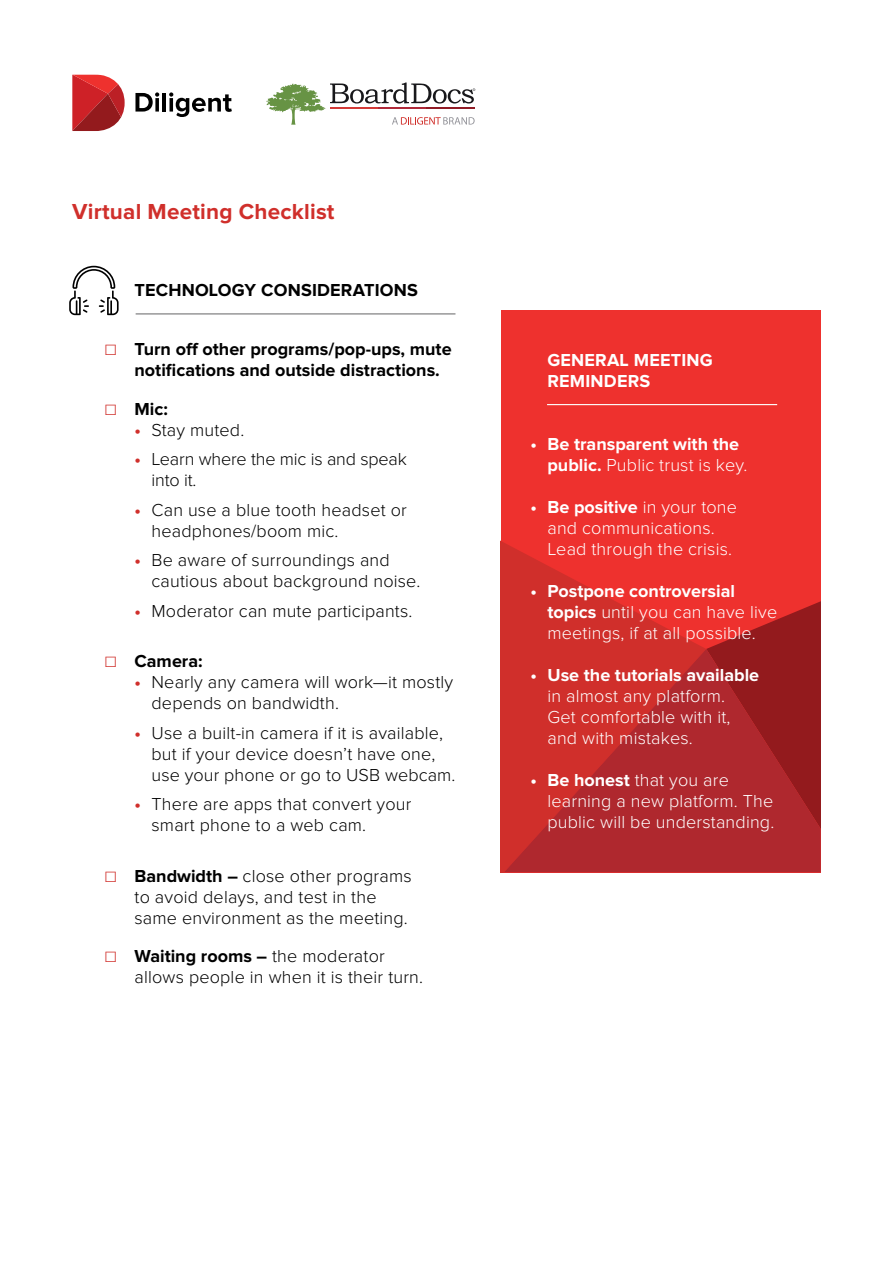
<style>
.page{position:relative;width:893px;height:1263px;background:#fff}
.page>*{position:absolute;margin:0;border:0;box-sizing:border-box;transform-origin:0 0}
.t1{font:700 22.5px "Proxima Nova";letter-spacing:.01em;color:#d02f2b}
.t2{font:300 18px/21px "Proxima Nova";letter-spacing:.01em;color:#000}
.t3{font:300 18px/21px "Proxima Nova";letter-spacing:.01em;color:#fff}
.t4{font:700 18px/21px "Proxima Nova";color:#000}
.t5{font:700 18px/21px "Proxima Nova";color:#fff}
.t6{font:300 18px/21px "Proxima Nova";letter-spacing:-.01em;color:#000}
.s1{font-weight:300;color:#d02f2b}
.s2{font-weight:700;color:#d02f2b}
.s3{color:#d02f2b}
.s4{font-weight:700}
.s5{font-weight:300}
</style>
<div class="page">
<div style="left:501px;top:310px;width:320px;height:562px;background:#ee312e"></div>
<svg style="left:706px;top:601px;width:115px;height:48px"></svg>
<svg style="left:501px;top:405px;width:205px;height:467px"></svg>
<svg style="left:504px;top:649px;width:317px;height:223px;background:#b5282a"></svg>
<svg style="left:72px;top:74px;width:53px;height:57px;background:#c54043"></svg>
<svg style="left:135px;top:92px;width:24px;height:20px"></svg>
<svg style="left:155px;top:98px;width:4px;height:14px"></svg>
<hr style="left:162px;top:93px;width:4px;height:19px;background:#000">
<svg style="left:169px;top:92px;width:63px;height:25px"></svg>
<svg style="left:266px;top:82px;width:209px;height:43px"></svg>
<hr style="left:547px;top:404px;width:230px;height:1px;background:#fff">
<hr style="left:136px;top:314px;width:319px;height:1px;background:#636466">
<svg style="left:69px;top:266px;width:50px;height:49px"></svg>
<p class="t1" style="left:72px;top:199px;width:264px">Virtual Meeting Checklist</p>
<p class="t4" style="left:134px;top:280px;width:285px">TECHNOLOGY CONSIDERATIONS</p>
<p class="t4" style="left:134px;top:339px;width:319px;text-indent:-30px"><span class="s1">☐</span> Turn off other programs/pop-ups, mute notifications and outside distractions.</p>
<p class="t4" style="left:105px;top:398px;width:65px"><span class="s1">☐</span> Mic:</p>
<p class="t2" style="left:134px;top:419px;width:111px"><span class="s2">•</span> Stay muted.</p>
<p class="t6" style="left:151px;top:449px;width:257px;text-indent:-17px"><span class="s2">•</span> Learn where the mic is and speak into it.</p>
<p class="t2" style="left:151px;top:499px;width:257px;text-indent:-17px"><span class="s2">•</span> Can use a blue tooth headset or headphones/boom mic.</p>
<p class="t2" style="left:151px;top:550px;width:270px;text-indent:-17px"><span class="s2">•</span> Be aware of surroundings and cautious about background noise.</p>
<p class="t2" style="left:134px;top:600px;width:279px"><span class="s2">•</span> Moderator can mute participants.</p>
<p class="t4" style="left:105px;top:651px;width:99px"><span class="s1">☐</span> Camera:</p>
<p class="t2" style="left:152px;top:672px;width:303px;text-indent:-17px"><span class="s2">•</span> Nearly any camera will work—it mostly depends on bandwidth.</p>
<p class="t2" style="left:152px;top:722px;width:305px;text-indent:-17px"><span class="s2">•</span> Use a built-in camera if it is available, but if your device doesn’t have one, use your phone or go to USB webcam.</p>
<p class="t2" style="left:152px;top:794px;width:261px;text-indent:-17px"><span class="s2">•</span> There are apps that convert your smart phone to a web cam.</p>
<p class="t2" style="left:135px;top:865px;width:279px;text-indent:-30px"><span class="s3">☐</span> <span class="s4">Bandwidth –</span> close other programs to avoid delays, and test in the same environment as the meeting.</p>
<p class="t2" style="left:135px;top:945px;width:290px;text-indent:-30px"><span class="s3">☐</span> <span class="s4">Waiting rooms –</span> the moderator allows people in when it is their turn.</p>
<p class="t5" style="left:547px;top:350px;width:167px">GENERAL MEETING<br>REMINDERS</p>
<p class="t5" style="left:547px;top:434px;width:201px;text-indent:-17px">• Be transparent with the public. <span class="s5">Public trust is key.</span></p>
<p class="t3" style="left:547px;top:497px;width:191px;text-indent:-17px"><span class="s4">• Be positive</span> in your tone and communications.<br>Lead through the crisis.</p>
<p class="t3" style="left:547px;top:581px;width:231px;text-indent:-17px"><span class="s4">• Postpone controversial topics</span> until you can have live meetings, if at all possible.</p>
<p class="t5" style="left:530px;top:665px;width:230px">• Use the tutorials available</p>
<p class="t3" style="left:547px;top:686px;width:185px">in almost any platform.<br>Get comfortable with it, and with mistakes.</p>
<p class="t3" style="left:547px;top:770px;width:228px;text-indent:-17px"><span class="s4">• Be honest</span> that you are learning a new platform. The public will be understanding.</p>
</div>
